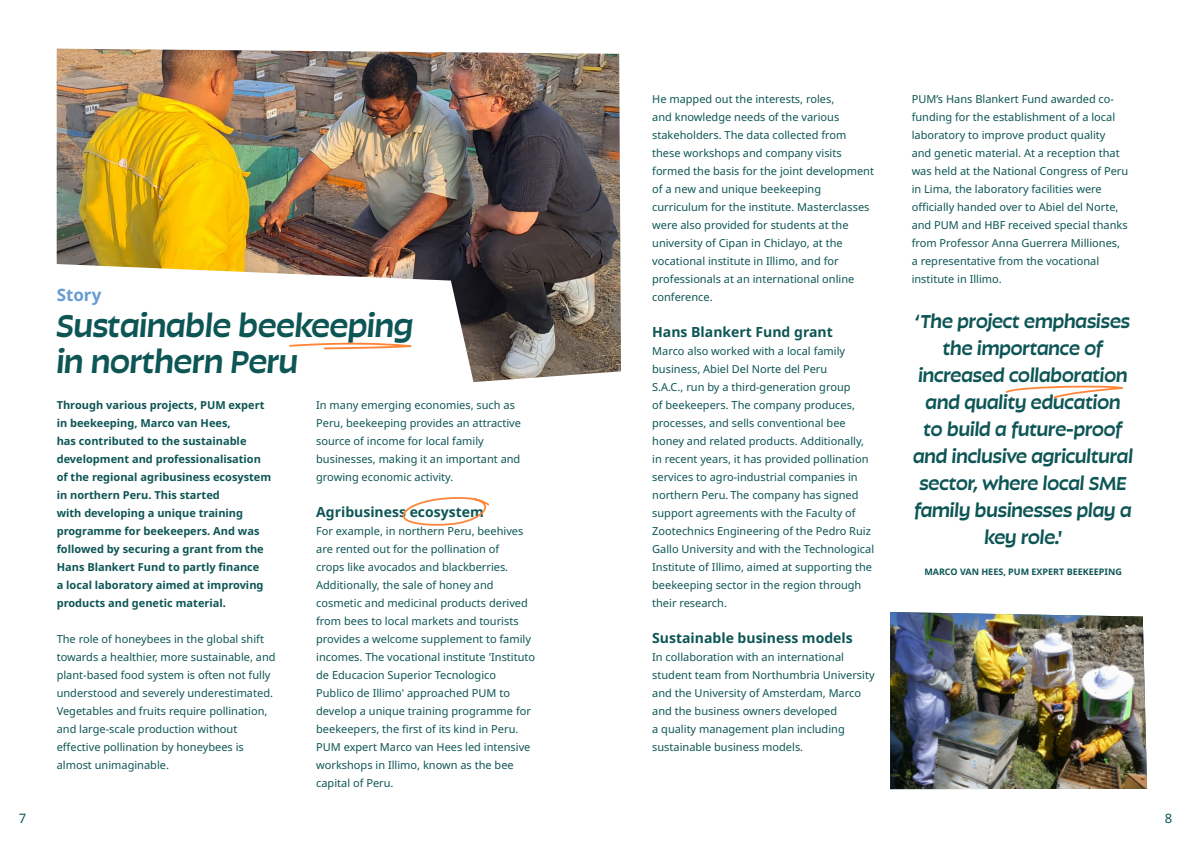
<style>
.page{position:relative;width:1191px;height:842px;background:#fff}
.page>*{position:absolute;margin:0;border:0;box-sizing:border-box;transform-origin:0 0}
.Algemene_koppen_van_verhalen{font:32px/36px "Retail Var Text Hairline";color:#0e5555}
.Quote_binnen_lopende_tekst{font:19px/27px "Retail Var Text Hairline";color:#0e5555;text-align:center}
.Extra_kop_story{font:700 17px "Noto Sans";color:#669cd1}
.Bodycopy{font:700 14px "Noto Sans";color:#0e5555}
.t1{font:13px "Noto Sans";color:#0e5555}
.Bodycopy-2{font:11px/18px "Noto Sans";color:#0e5555}
.Bodycopy-3{font:700 11px/18px "Noto Sans";color:#0e5555}
.Testimonail_namen_licht_groen{font:700 9px "Noto Sans";color:#0e5555}
</style>
<div class="page">
<img style="left:57px;top:49px;width:564px;height:333px">
<img style="left:890px;top:612px;width:257px;height:177px">
<svg style="left:289px;top:343px;width:123px;height:6px"></svg>
<svg style="left:402px;top:497px;width:87px;height:29px"></svg>
<svg style="left:1005px;top:385px;width:118px;height:14px"></svg>
<p class="Extra_kop_story" style="left:57px;top:285px;width:46px">Story</p>
<p class="Algemene_koppen_van_verhalen" style="left:57px;top:305px;width:358px">Sustainable beekeeping in northern Peru</p>
<p class="Bodycopy-3" style="left:57px;top:396px;width:216px">Through various projects, PUM expert in beekeeping, Marco van Hees,<br>has contributed to the sustainable development and professionalisation of the regional agribusiness ecosystem in northern Peru. This started<br>with developing a unique training programme for beekeepers. And was followed by securing a grant from the Hans Blankert Fund to partly finance<br>a local laboratory aimed at improving products and genetic material.</p>
<p class="Bodycopy-2" style="left:57px;top:630px;width:220px">The role of honeybees in the global shift towards a healthier, more sustainable, and plant-based food system is often not fully understood and severely underestimated.<br>Vegetables and fruits require pollination, and large-scale production without effective pollination by honeybees is almost unimaginable.</p>
<p class="Bodycopy-2" style="left:316px;top:396px;width:206px">In many emerging economies, such as Peru, beekeeping provides an attractive source of income for local family businesses, making it an important and growing economic activity.</p>
<p class="Bodycopy" style="left:316px;top:504px;width:169px">Agribusiness ecosystem</p>
<p class="Bodycopy-2" style="left:316px;top:522px;width:220px">For example, in northern Peru, beehives are rented out for the pollination of<br>crops like avocados and blackberries.<br>Additionally, the sale of honey and cosmetic and medicinal products derived from bees to local markets and tourists provides a welcome supplement to family incomes. The vocational institute 'Instituto de Educacion Superior Tecnologico Publico de Illimo' approached PUM to develop a unique training programme for beekeepers, the first of its kind in Peru.<br>PUM expert Marco van Hees led intensive workshops in Illimo, known as the bee capital of Peru.</p>
<p class="Bodycopy-2" style="left:652px;top:90px;width:223px">He mapped out the interests, roles,<br>and knowledge needs of the various stakeholders. The data collected from these workshops and company visits formed the basis for the joint development of a new and unique beekeeping curriculum for the institute. Masterclasses were also provided for students at the university of Cipan in Chiclayo, at the vocational institute in Illimo, and for professionals at an international online conference.</p>
<p class="Bodycopy" style="left:652px;top:324px;width:182px">Hans Blankert Fund grant</p>
<p class="Bodycopy-2" style="left:652px;top:342px;width:223px">Marco also worked with a local family business, Abiel Del Norte del Peru<br>S.A.C., run by a third-generation group<br>of beekeepers. The company produces, processes, and sells conventional bee honey and related products. Additionally, in recent years, it has provided pollination services to agro-industrial companies in northern Peru. The company has signed support agreements with the Faculty of Zootechnics Engineering of the Pedro Ruiz Gallo University and with the Technological Institute of Illimo, aimed at supporting the beekeeping sector in the region through their research.</p>
<p class="Bodycopy" style="left:652px;top:630px;width:202px">Sustainable business models</p>
<p class="Bodycopy-2" style="left:652px;top:648px;width:224px">In collaboration with an international student team from Northumbria University and the University of Amsterdam, Marco and the business owners developed<br>a quality management plan including sustainable business models.</p>
<p class="Bodycopy-2" style="left:911px;top:90px;width:218px">PUM’s Hans Blankert Fund awarded co&shy;funding for the establishment of a local laboratory to improve product quality<br>and genetic material. At a reception that was held at the National Congress of Peru in Lima, the laboratory facilities were officially handed over to Abiel del Norte, and PUM and HBF received special thanks from Professor Anna Guerrera Milliones, a representative from the vocational institute in Illimo.</p>
<p class="Quote_binnen_lopende_tekst" style="left:913px;top:306px;width:221px">‘The project emphasises the importance of increased collaboration and quality education<br>to build a future-proof and inclusive agricultural sector, where local SME family businesses play a key role.'</p>
<p class="Testimonail_namen_licht_groen" style="left:924px;top:567px;width:199px">MARCO VAN HEES, PUM EXPERT BEEKEEPING</p>
<p class="t1" style="left:19px;top:811px;width:9px">7</p>
<p class="t1" style="left:1164px;top:811px;width:9px">8</p>
</div>
